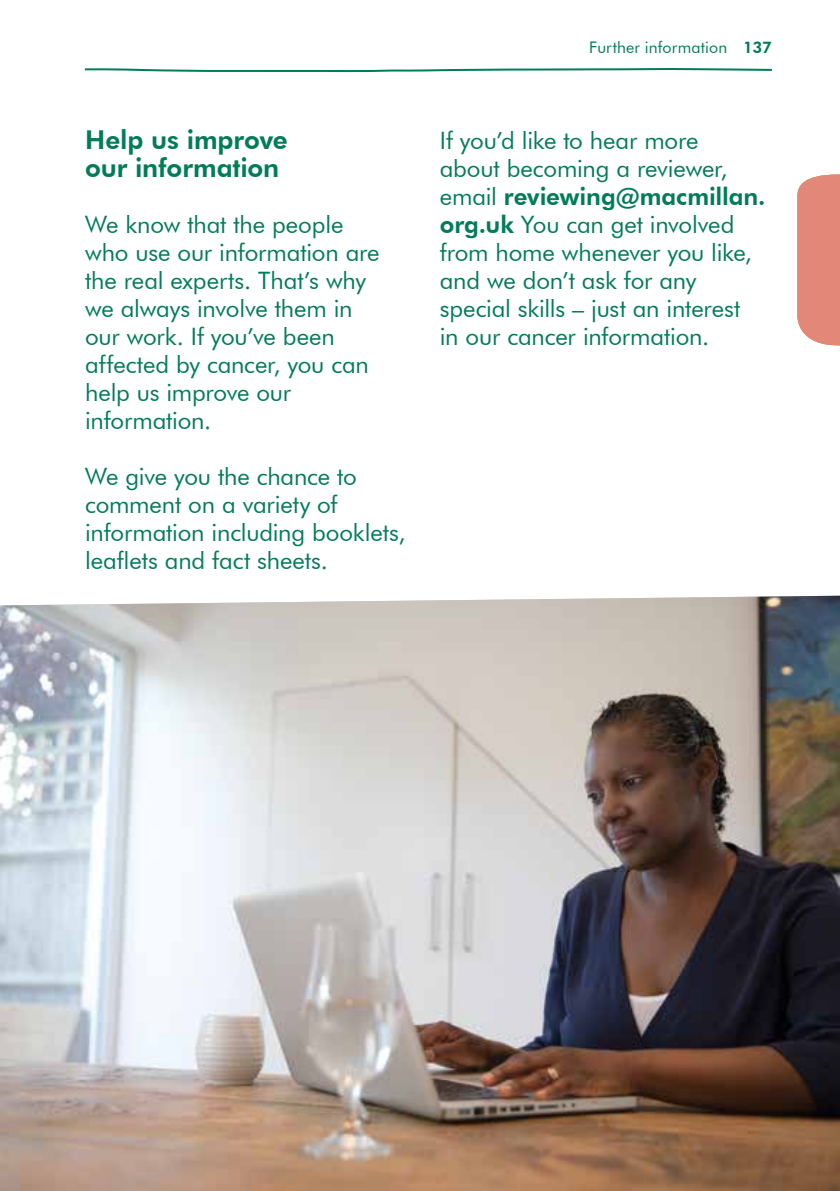
<style>
.page{position:relative;width:840px;height:1191px;background:#fff}
.page>*{position:absolute;margin:0;border:0;box-sizing:border-box;transform-origin:0 0}
.t1{font:800 26px/28px "Futura BT";letter-spacing:-.005em;color:#007d57}
.t2{font:24px/28px "Futura BT";letter-spacing:-.005em;color:#007d57}
.t3{font:16px "Futura BT";letter-spacing:.01em;color:#007d57}
.s1{font-weight:800}
</style>
<div class="page">
<svg style="left:84px;top:68px;width:688px;height:5px"></svg>
<svg style="left:797px;top:174px;width:42px;height:171px;background:#e48e80"></svg>
<img style="left:0;top:595px;width:839px;height:596px">
<p class="t1" style="left:85px;top:126px;width:204px">Help us improve our information</p>
<p class="t2" style="left:85px;top:210px;width:296px">We know that the people who use our information are the real experts. That’s why we always involve them in our work. If you’ve been affected by cancer, you can help us improve our information.</p>
<p class="t2" style="left:85px;top:463px;width:322px">We give you the chance to comment on a variety of information including booklets, leaflets and fact sheets.</p>
<p class="t3" style="left:589px;top:38px;width:184px">Further information <span class="s1">137</span></p>
<p class="t2" style="left:439px;top:127px;width:327px">If you’d like to hear more<br>about becoming a reviewer, email <span class="s1">reviewing@macmillan. org.uk</span> You can get involved from home whenever you like, and we don’t ask for any special skills – just an interest<br>in our cancer information.</p>
</div>
